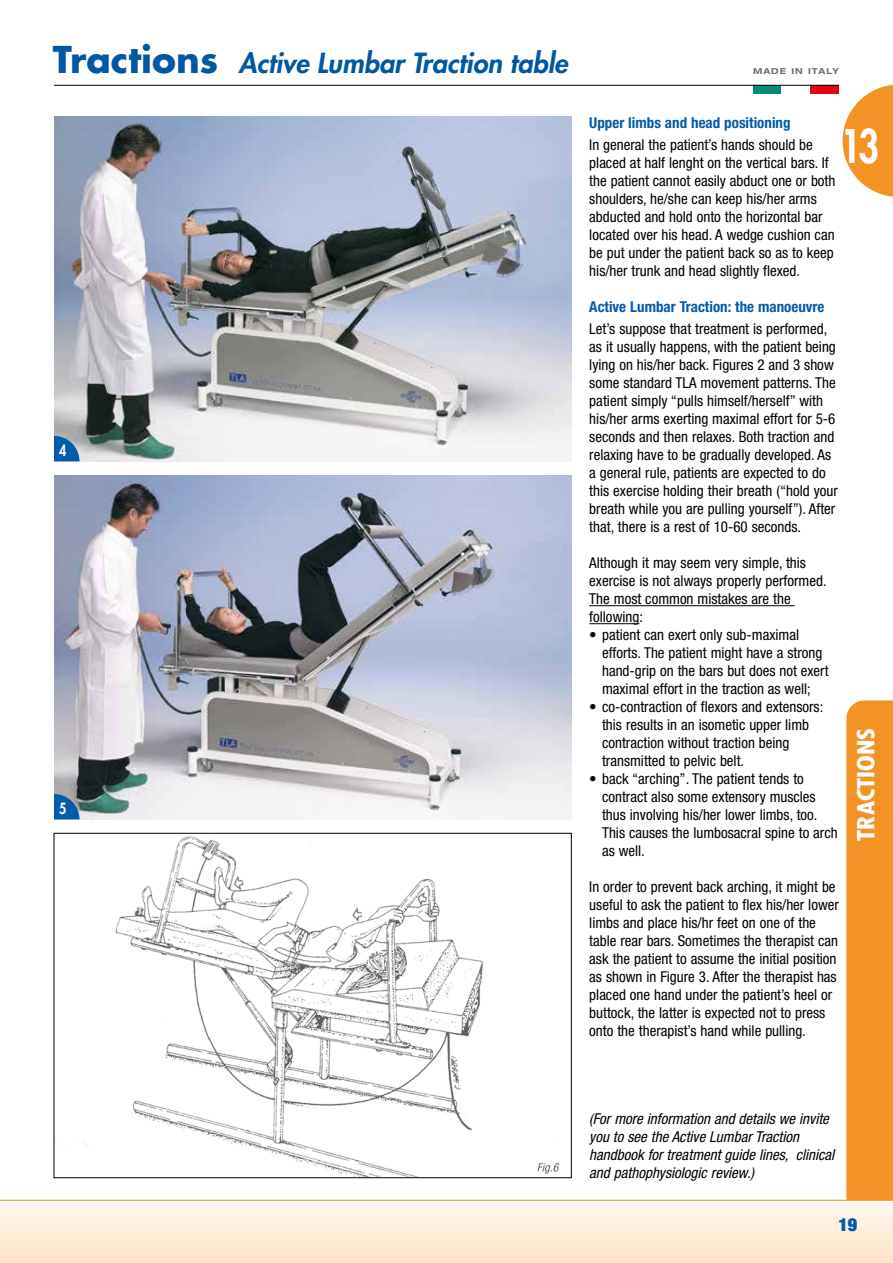
<style>
.page{position:relative;width:893px;height:1263px;background:#fff}
.page>*{position:absolute;margin:0;border:0;box-sizing:border-box;transform-origin:0 0}
.t1{font:800 45px "Futura Std";color:#fff;scale:.8 1}
.t2{font:italic 800 27px "Futura Std";color:#0058a2}
.t3{font:700 condensed 22.95px "Futura Std";color:#fff;scale:1.18 1}
.t4{font:900 condensed 18px "Helvetica Neue LT Std";color:#005da9}
.t5{font:condensed 15px/18px "Helvetica Neue LT Std";color:#000}
.t6{font:italic condensed 15px/18px "Helvetica Neue LT Std";color:#000}
.t7{font:700 condensed 15px "Helvetica Neue LT Std";color:#005da9}
.t8{font:800 15px "Futura Std";color:#fff;scale:.85 1}
.t9{font:700 expanded 8.25px "Helvetica Neue LT Std";letter-spacing:.12em;color:#706f6f}
.s1{font-weight:700;font-style:normal;font-size:36px}
</style>
<div class="page">
<div style="left:753px;top:86px;width:28px;height:8px;background:#008d72"></div>
<div style="left:811px;top:86px;width:28px;height:8px;background:#e30613"></div>
<svg style="left:843px;top:85px;width:50px;height:112px"></svg>
<div style="left:0;top:1200px;width:893px;height:63px;background:linear-gradient(to bottom,#fef7f0,#fde3c6)"></div>
<div style="left:846px;top:700px;width:47px;height:500px;background:#f39325"></div>
<hr style="left:0;top:1200px;width:893px;height:1px;background:#f39325">
<hr style="left:54px;top:85px;width:785px;height:1px;background:#000">
<img style="left:84px;top:836px;width:476px;height:340px">
<img style="left:54px;top:475px;width:517px;height:344px">
<svg style="left:54px;top:794px;width:26px;height:25px"></svg>
<img style="left:54px;top:117px;width:517px;height:344px">
<svg style="left:54px;top:436px;width:26px;height:25px"></svg>
<hr style="left:589px;top:605px;width:206px;height:1px;background:#000">
<hr style="left:589px;top:623px;width:50px;height:1px;background:#000">
<h2 class="t2" style="left:53px;top:46px;width:516px"><span class="s1">Tractions</span> Active Lumbar Traction table</h2>
<p class="t8" style="left:59px;top:441px;width:10px">4</p>
<p class="t8" style="left:59px;top:799px;width:10px">5</p>
<p class="t9" style="left:753px;top:65px;width:87px">MADE IN ITALY</p>
<p class="t7" style="left:589px;top:113px;width:203px">Upper limbs and head positioning</p>
<p class="t5" style="left:589px;top:135px;width:248px">In general the patient’s hands should be placed at half lenght on the vertical bars. If the patient cannot easily abduct one or both shoulders, he/she can keep his/her arms abducted and hold onto the horizontal bar located over his head. A wedge cushion can be put under the patient back so as to keep his/her trunk and head slightly flexed.</p>
<p class="t7" style="left:589px;top:297px;width:237px">Active Lumbar Traction: the manoeuvre</p>
<p class="t5" style="left:589px;top:320px;width:250px">Let’s suppose that treatment is performed, as it usually happens, with the patient being lying on his/her back. Figures 2 and 3 show some standard TLA movement patterns. The patient simply “pulls himself/herself” with his/her arms exerting maximal effort for 5-6 seconds and then relaxes. Both traction and relaxing have to be gradually developed. As a general rule, patients are expected to do this exercise holding their breath (“hold your breath while you are pulling yourself”). After that, there is a rest of 10-60 seconds.</p>
<p class="t5" style="left:589px;top:554px;width:239px">Although it may seem very simple, this exercise is not always properly performed.<br>The most common mistakes are the following:</p>
<p class="t5" style="left:602px;top:626px;width:228px;text-indent:-13px">• patient can exert only sub-maximal efforts. The patient might have a strong hand-grip on the bars but does not exert maximal effort in the traction as well;</p>
<p class="t5" style="left:602px;top:698px;width:223px;text-indent:-13px">• co-contraction of flexors and extensors: this results in an isometic upper limb contraction without traction being transmitted to pelvic belt.</p>
<p class="t5" style="left:602px;top:770px;width:237px;text-indent:-13px">• back “arching”. The patient tends to contract also some extensory muscles thus involving his/her lower limbs, too.<br>This causes the lumbosacral spine to arch as well.</p>
<p class="t5" style="left:589px;top:878px;width:251px">In order to prevent back arching, it might be useful to ask the patient to flex his/her lower limbs and place his/hr feet on one of the table rear bars. Sometimes the therapist can ask the patient to assume the initial position as shown in Figure 3. After the therapist has placed one hand under the patient’s heel or buttock, the latter is expected not to press onto the therapist’s hand while pulling.</p>
<h1 class="t1" style="left:840px;top:118px;width:50px">13</h1>
<h3 class="t3" style="left:852px;top:841px;width:97px;rotate:-90deg">TRACTIONS</h3>
<p class="t6" style="left:589px;top:1110px;width:246px">(For more information and details we invite you to see the Active Lumbar Traction handbook for treatment guide lines, clinical and pathophysiologic review.)</p>
<p class="t4" style="left:838px;top:1213px;width:20px">19</p>
</div>
